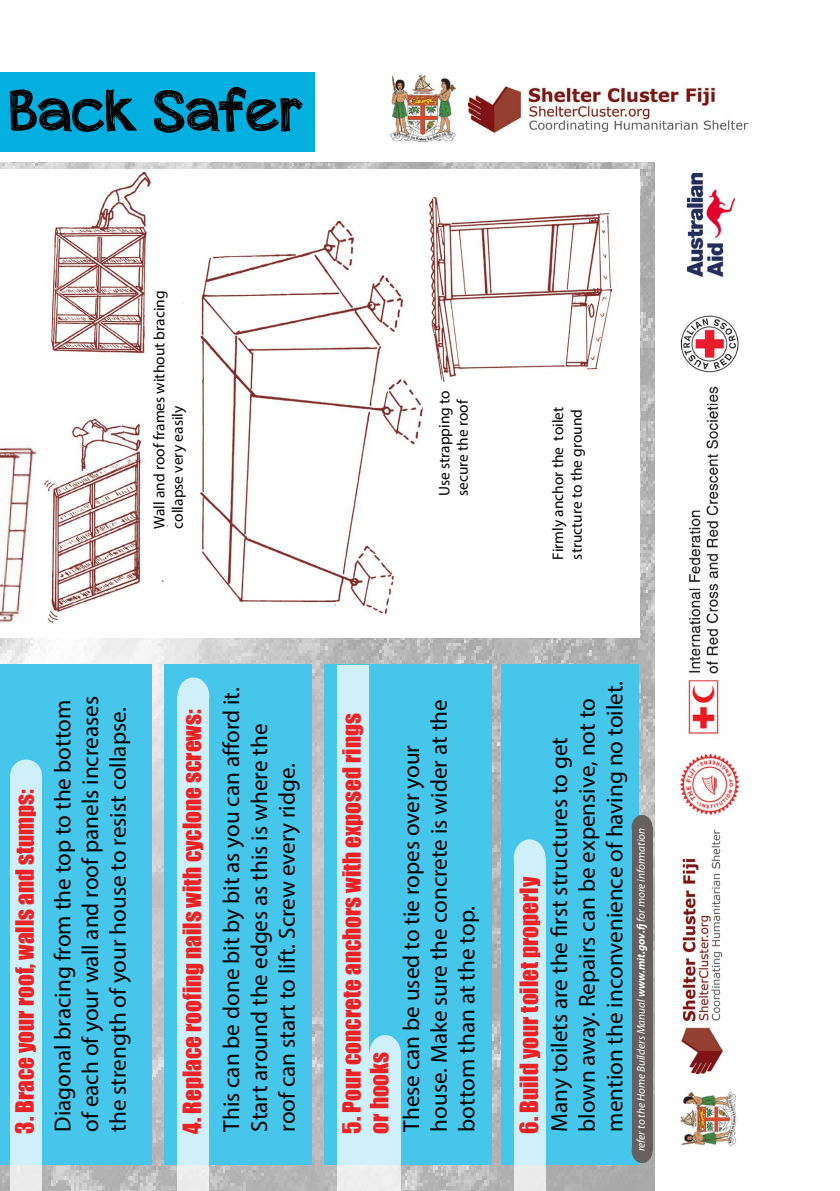
<style>
.page{position:relative;width:840px;height:1191px;background:#fff}
.page>*{position:absolute;margin:0;border:0;box-sizing:border-box;transform-origin:0 0}
.t1{font:60px "appleberry";color:#000}
.t2{font:23.2px/27.8px "Myriad Pro";color:#000}
.t3{font:23.2px/27.8px "Impact";color:#ed2224}
.t4{font:900 18px "Arial";color:#000}
.t5{font:15.4px/18.6px "Myriad Pro";color:#000}
.t6{font:italic 11.2px "Myriad Pro";color:#fff}
.s1{font-weight:700}
</style>
<div class="page">
<img style="left:390px;top:74px;width:66px;height:68px">
<img style="left:468px;top:86px;width:281px;height:47px">
<div style="left:0;top:72px;width:314px;height:80px;background:#03afde"></div>
<img style="left:0;top:162px;width:654px;height:1029px">
<div style="left:0;top:169px;width:638px;height:469px;background:#fff"></div>
<img style="left:44px;top:173px;width:140px;height:451px">
<img style="left:0;top:447px;width:36px;height:176px">
<img style="left:200px;top:221px;width:222px;height:393px">
<img style="left:429px;top:197px;width:182px;height:184px">
<div style="left:0;top:664px;width:152px;height:500px;background:#46c6eb"></div>
<div style="left:164px;top:664px;width:147px;height:500px;background:#46c6eb"></div>
<div style="left:324px;top:664px;width:167px;height:500px;background:#46c6eb"></div>
<div style="left:501px;top:664px;width:137px;height:500px;background:#46c6eb"></div>
<div style="left:10px;top:779px;width:32px;height:412px;background:#d0f0f9"></div>
<div style="left:10px;top:759px;width:32px;height:32px;background:#d0f0f9;border-radius:50%"></div>
<div style="left:177px;top:696px;width:32px;height:495px;background:#d0f0f9"></div>
<div style="left:177px;top:677px;width:32px;height:38px;background:#d0f0f9;border-radius:50%"></div>
<svg style="left:513px;top:863px;width:32px;height:328px;background:#c9ecf6"></svg>
<div style="left:513px;top:839px;width:32px;height:38px;background:#d0f0f9;border-radius:50%"></div>
<div style="left:337px;top:664px;width:32px;height:527px;background:#d0f0f9"></div>
<svg style="left:369px;top:1058px;width:32px;height:133px;background:#d6eff6"></svg>
<div style="left:369px;top:1035px;width:32px;height:37px;background:#d0f0f9;border-radius:50%"></div>
<img style="left:687px;top:173px;width:46px;height:103px">
<img style="left:680px;top:1073px;width:57px;height:74px">
<img style="left:681px;top:829px;width:40px;height:244px">
<img style="left:680px;top:755px;width:57px;height:60px">
<img style="left:680px;top:315px;width:57px;height:58px">
<img style="left:688px;top:386px;width:32px;height:349px">
<div style="left:631px;top:827px;width:21px;height:323px;background:#676060"></div>
<div style="left:631px;top:815px;width:21px;height:24px;background:#676060;border-radius:50%"></div>
<div style="left:631px;top:1138px;width:21px;height:25px;background:#676060;border-radius:50%"></div>
<h1 class="t1" style="left:10px;top:70px;width:296px">Back Safer</h1>
<p class="t5" style="left:149px;top:528px;width:239px;rotate:-90deg">Wall and roof frames without bracing collapse very easily</p>
<p class="t5" style="left:434px;top:496px;width:107px;rotate:-90deg">Use strapping to secure the roof</p>
<p class="t5" style="left:548px;top:559px;width:154px;rotate:-90deg">Firmly anchor the toilet structure to the ground</p>
<p class="t3" style="left:10px;top:1133px;width:345px;rotate:-90deg">3. Brace your roof, walls and stumps:</p>
<p class="t2" style="left:48px;top:1131px;width:437px;rotate:-90deg">Diagonal bracing from the top to the bottom of each of your wall and roof panels increases the strength of your house to resist collapse.</p>
<p class="t3" style="left:177px;top:1133px;width:426px;rotate:-90deg">4. Replace roofing nails with cyclone screws:</p>
<p class="t2" style="left:217px;top:1131px;width:446px;rotate:-90deg">This can be done bit by bit as you can a ord it.<br>Start around the edges as this is where the roof can start to lift. Screw every ridge.</p>
<p class="t2" style="left:397px;top:1131px;width:434px;rotate:-90deg">These can be used to tie ropes over your house. Make sure the concrete is wider at the bottom than at the top.</p>
<p class="t3" style="left:337px;top:1133px;width:422px;rotate:-90deg">5. Pour concrete anchors with exposed rings or hooks</p>
<p class="t4" style="left:391px;top:1119px;width:26px">25</p>
<p class="t3" style="left:514px;top:1133px;width:258px;rotate:-90deg">6. Build your toilet properly</p>
<p class="t2" style="left:544px;top:1131px;width:452px;rotate:-90deg">Many toilets are the rst structures to get blown away. Repairs can be expensive, not to mention the inconvenience of having no toilet.</p>
<p class="t6" style="left:633px;top:1151px;width:325px;rotate:-90deg">refer to the Home Builders Manual <span class="s1">www.mit.gov.</span> for more information</p>
</div>
